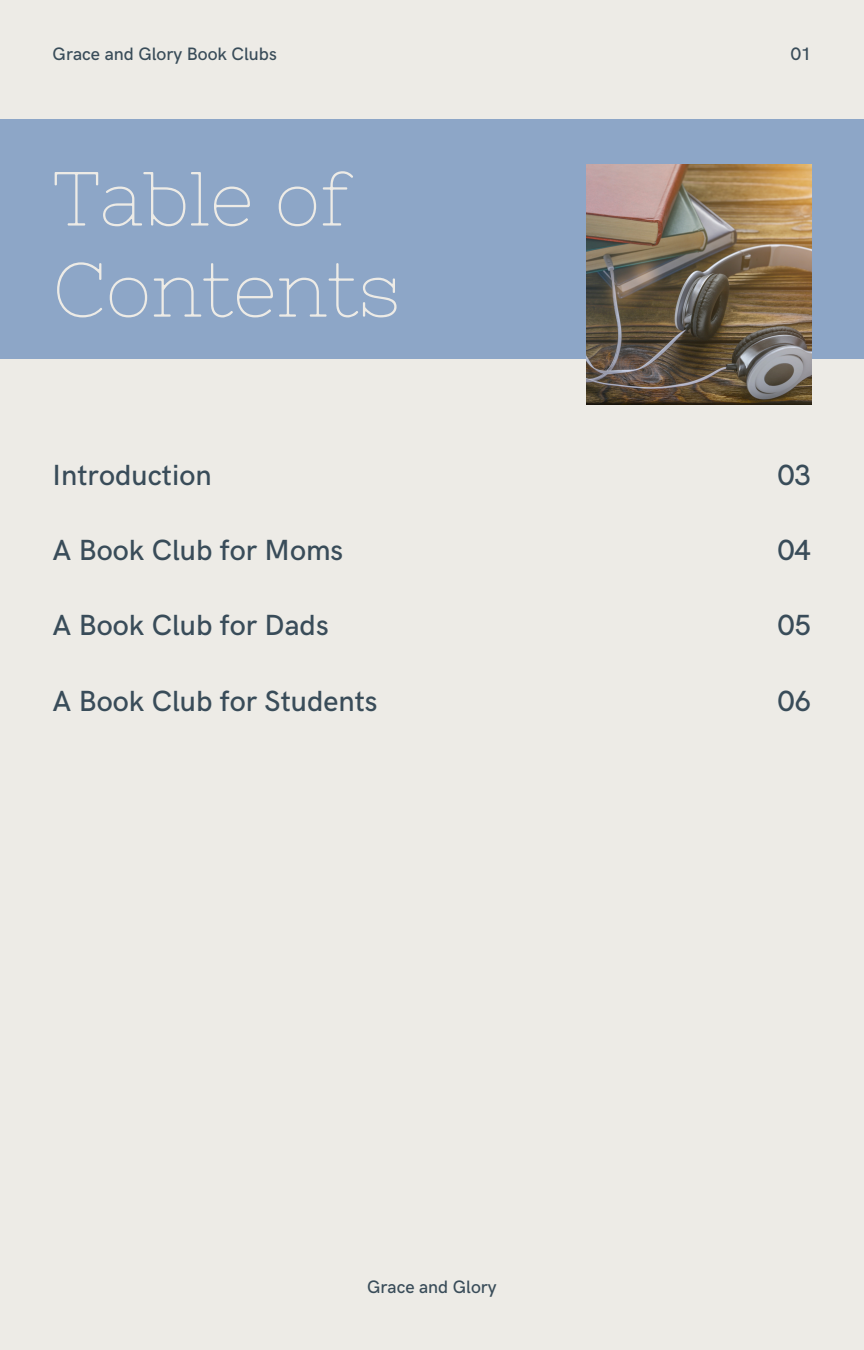
<style>
.page{position:relative;width:864px;height:1350px;background:#edebe6}
.page>*{position:absolute;margin:0;border:0;box-sizing:border-box;transform-origin:0 0}
.t1{font:76.5px/91.1px "Nixie One";color:#edebe6}
.t2{font:500 29.25px "HK Grotesk";color:#394c59}
.t3{font:500 18px "HK Grotesk";color:#394c59}
</style>
<div class="page">
<div style="left:0;top:119px;width:864px;height:240px;background:#8da6c7"></div>
<img style="left:587px;top:165px;width:224px;height:239px">
<h2 class="t3" style="left:53px;top:44px;width:226px">Grace and Glory Book Clubs</h2>
<p class="t3" style="left:791px;top:44px;width:22px">01</p>
<p class="t1" style="left:53px;top:153px;width:350px">Table of<br>Contents</p>
<p class="t2" style="left:53px;top:458px;width:160px">Introduction</p>
<p class="t2" style="left:778px;top:459px;width:35px">03</p>
<h2 class="t2" style="left:53px;top:534px;width:292px">A Book Club for Moms</h2>
<p class="t2" style="left:778px;top:534px;width:35px">04</p>
<h2 class="t2" style="left:53px;top:609px;width:278px">A Book Club for Dads</h2>
<p class="t2" style="left:778px;top:609px;width:35px">05</p>
<h2 class="t2" style="left:53px;top:684px;width:326px">A Book Club for Students</h2>
<p class="t3" style="left:367px;top:1277px;width:131px">Grace and Glory</p>
<h1 class="t2" style="left:778px;top:684px;width:35px">06</h1>
</div>
